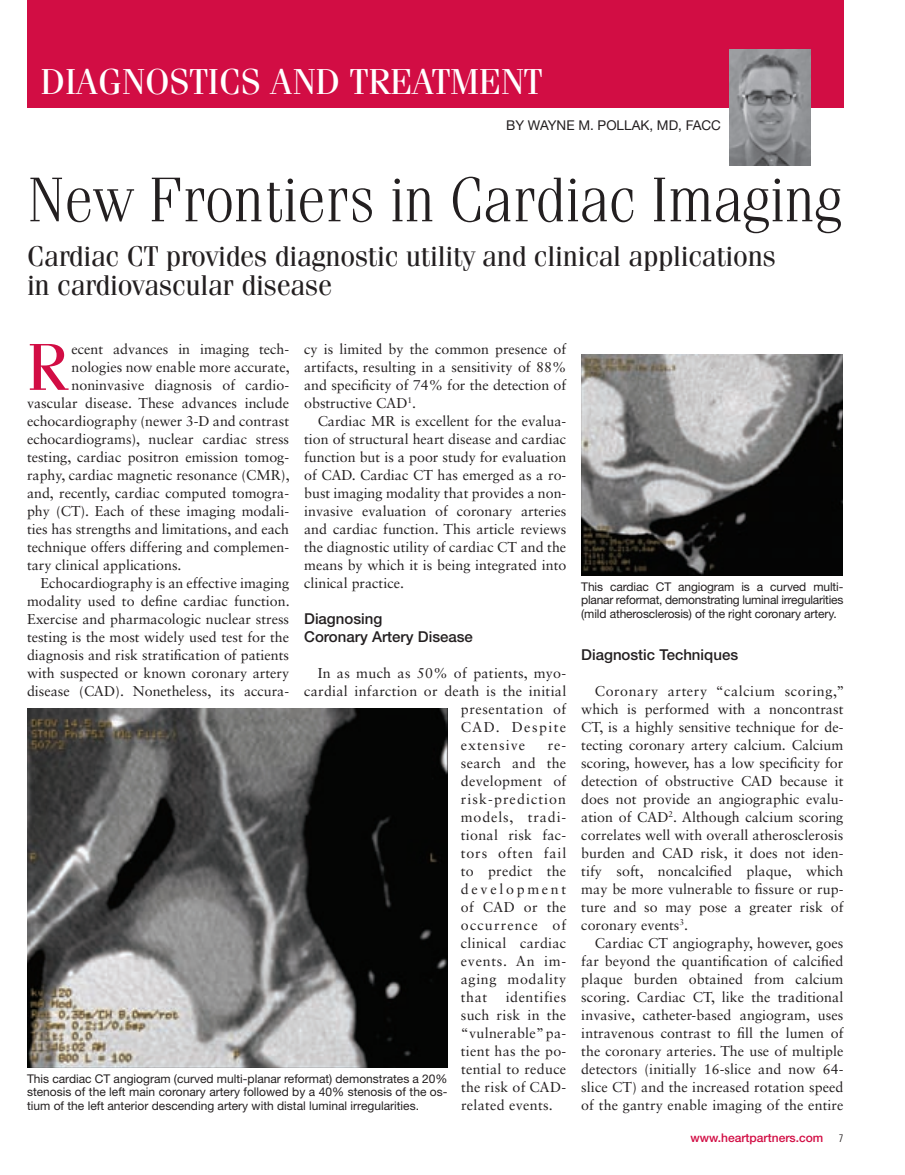
<style>
.page{position:relative;width:905px;height:1175px;background:#fff}
.page>*{position:absolute;margin:0;border:0;box-sizing:border-box;transform-origin:0 0}
.t1{font:66.3px "Fenice Std";color:#d20d44}
.t2{font:300 63px "Fenice Std";letter-spacing:-.02em;color:#231f20}
.t3{font:36px "Fenice Std";letter-spacing:-.005em;color:#fff}
.t4{font:28.5px/28.5px "Fenice Std";letter-spacing:-.01em;color:#231f20}
.t5{font:500 15px/18px "Helvetica Neue LT Std";color:#231f20}
.t6{font:14.25px/18px "Sabon LT Std";color:#231f20;text-align:justify}
.t7{font:14.25px "Sabon LT Std";letter-spacing:.02em;color:#231f20}
.t8{font:14.25px "Sabon LT Std";letter-spacing:.04em;color:#231f20}
.t9{font:14.25px "Sabon LT Std";letter-spacing:.1em;color:#231f20}
.t10{font:14.25px "Sabon LT Std";letter-spacing:.07em;color:#231f20}
.t11{font:13.5px "Helvetica Neue LT Std";color:#231f20}
.t12{font:12px/13.5px "Helvetica Neue LT Std";letter-spacing:-.01em;color:#231f20;text-align:justify}
.t13{font:500 12px "Helvetica Neue LT Std";color:#d20d44}
</style>
<div class="page">
<div style="left:27px;top:0;width:816px;height:108px;background:#d20d44"></div>
<img style="left:581px;top:354px;width:261px;height:221px">
<img style="left:27px;top:708px;width:420px;height:359px">
<img style="left:729px;top:50px;width:81px;height:115px">
<h3 class="t3" style="left:40px;top:60px;width:503px">DIAGNOSTICS AND TREATMENT</h3>
<p class="t11" style="left:506px;top:117px;width:216px">By Wayne M. Pollak, MD, FACC</p>
<h2 class="t2" style="left:27px;top:163px;width:816px">New Frontiers in Cardiac Imaging</h2>
<h3 class="t4" style="left:27px;top:242px;width:750px">Cardiac CT provides diagnostic utility and clinical applications in cardiovascular disease</h3>
<h1 class="t1" style="left:27px;top:327px;width:42px">R</h1>
<p class="t6" style="left:71px;top:340px;width:219px">ecent advances in imaging tech-</p>
<p class="t6" style="left:304px;top:340px;width:264px">cy is limited by the common presence of artifacts, resulting in a sensitivity of 88% and specificity of 74% for the detection of obstructive CAD<sup>1</sup>.</p>
<p class="t6" style="left:304px;top:412px;width:264px;text-indent:14px">Cardiac MR is excellent for the evalua&shy;tion of structural heart disease and cardiac function but is a poor study for evaluation of CAD. Cardiac CT has emerged as a ro&shy;bust imaging modality that provides a non&shy;invasive evaluation of coronary arteries and cardiac function. This article reviews the diagnostic utility of cardiac CT and the means by which it is being integrated into clinical practice.</p>
<p class="t5" style="left:304px;top:609px;width:170px">Diagnosing<br>Coronary Artery Disease</p>
<p class="t7" style="left:318px;top:664px;width:250px">In as much as 50% of patients, myo-</p>
<p class="t7" style="left:304px;top:682px;width:263px">cardial infarction or death is the initial</p>
<p class="t8" style="left:461px;top:700px;width:107px">presentation of</p>
<p class="t9" style="left:461px;top:718px;width:107px">CAD. Despite</p>
<p class="t10" style="left:461px;top:736px;width:66px">extensive</p>
<p class="t6" style="left:71px;top:358px;width:220px">nologies now enable more accurate,</p>
<p class="t6" style="left:71px;top:376px;width:219px">noninvasive diagnosis of cardio-</p>
<p class="t6" style="left:27px;top:394px;width:263px">vascular disease. These advances include</p>
<p class="t6" style="left:27px;top:412px;width:264px">echocardiography (newer 3-D and contrast</p>
<p class="t6" style="left:27px;top:430px;width:264px">echocardiograms), nuclear cardiac stress</p>
<p class="t6" style="left:27px;top:448px;width:263px">testing, cardiac positron emission tomog-</p>
<p class="t6" style="left:27px;top:466px;width:264px">raphy, cardiac magnetic resonance (CMR),</p>
<p class="t6" style="left:27px;top:484px;width:263px">and, recently, cardiac computed tomogra-</p>
<p class="t6" style="left:27px;top:502px;width:263px">phy (CT). Each of these imaging modali-</p>
<p class="t6" style="left:27px;top:520px;width:264px">ties has strengths and limitations, and each</p>
<p class="t6" style="left:27px;top:538px;width:263px">technique offers differing and complemen-</p>
<p class="t6" style="left:27px;top:556px;width:156px">tary clinical applications.</p>
<p class="t6" style="left:40px;top:574px;width:250px">Echocardiography is an effective imaging</p>
<p class="t6" style="left:27px;top:592px;width:264px">modality used to define cardiac function.</p>
<p class="t6" style="left:27px;top:610px;width:263px">Exercise and pharmacologic nuclear stress</p>
<p class="t6" style="left:27px;top:628px;width:263px">testing is the most widely used test for the</p>
<p class="t6" style="left:27px;top:646px;width:263px">diagnosis and risk stratification of patients</p>
<p class="t6" style="left:27px;top:664px;width:264px">with suspected or known coronary artery</p>
<p class="t6" style="left:27px;top:682px;width:263px">disease (CAD). Nonetheless, its accura-</p>
<p class="t6" style="left:461px;top:736px;width:107px;text-indent:87px">re&shy;search and the development of risk-prediction models, tradi&shy;tional risk fac&shy;tors often fail to predict the development of CAD or the occurrence of clinical cardiac events. An im&shy;aging modality that</p>
<p class="t6" style="left:461px;top:988px;width:107px;text-indent:45px">identifies such risk in the “vulnerable” pa&shy;tient has the po&shy;tential to reduce the risk of CAD&shy;related events.</p>
<p class="t12" style="left:27px;top:1071px;width:422px">This cardiac CT angiogram (curved multi-planar reformat) demonstrates a 20% stenosis of the left main coronary artery followed by a 40% stenosis of the os&shy;tium of the left anterior descending artery with distal luminal irregularities.</p>
<p class="t12" style="left:581px;top:579px;width:264px">This cardiac CT angiogram is a curved multi&shy;planar reformat, demonstrating luminal irregularities (mild atherosclerosis) of the right coronary artery.</p>
<p class="t5" style="left:581px;top:645px;width:158px">Diagnostic Techniques</p>
<p class="t6" style="left:581px;top:682px;width:265px;text-indent:14px">Coronary artery “calcium scoring,” which is performed with a noncontrast CT, is a highly sensitive technique for de&shy;tecting coronary artery calcium. Calcium scoring, however, has a low specificity for detection of obstructive CAD because it does not provide an angiographic evalu&shy;ation of CAD<sup>2</sup>. Although calcium scoring correlates well with overall atherosclerosis burden and CAD risk, it does not iden&shy;tify soft, noncalcified plaque, which may be more vulnerable to fissure or rup&shy;ture and so may pose a greater risk of coronary events<sup>3</sup>.</p>
<p class="t6" style="left:581px;top:934px;width:264px;text-indent:14px">Cardiac CT angiography, however, goes far beyond the quantification of calcified plaque burden obtained from calcium scoring. Cardiac CT, like the traditional invasive, catheter-based angiogram, uses intravenous contrast to fill the lumen of the coronary arteries. The use of multiple detectors (initially 16-slice and now 64- slice CT) and the increased rotation speed of the gantry enable imaging of the entire</p>
<p class="t13" style="left:690px;top:1130px;width:134px">www.heartpartners.com</p>
</div>
